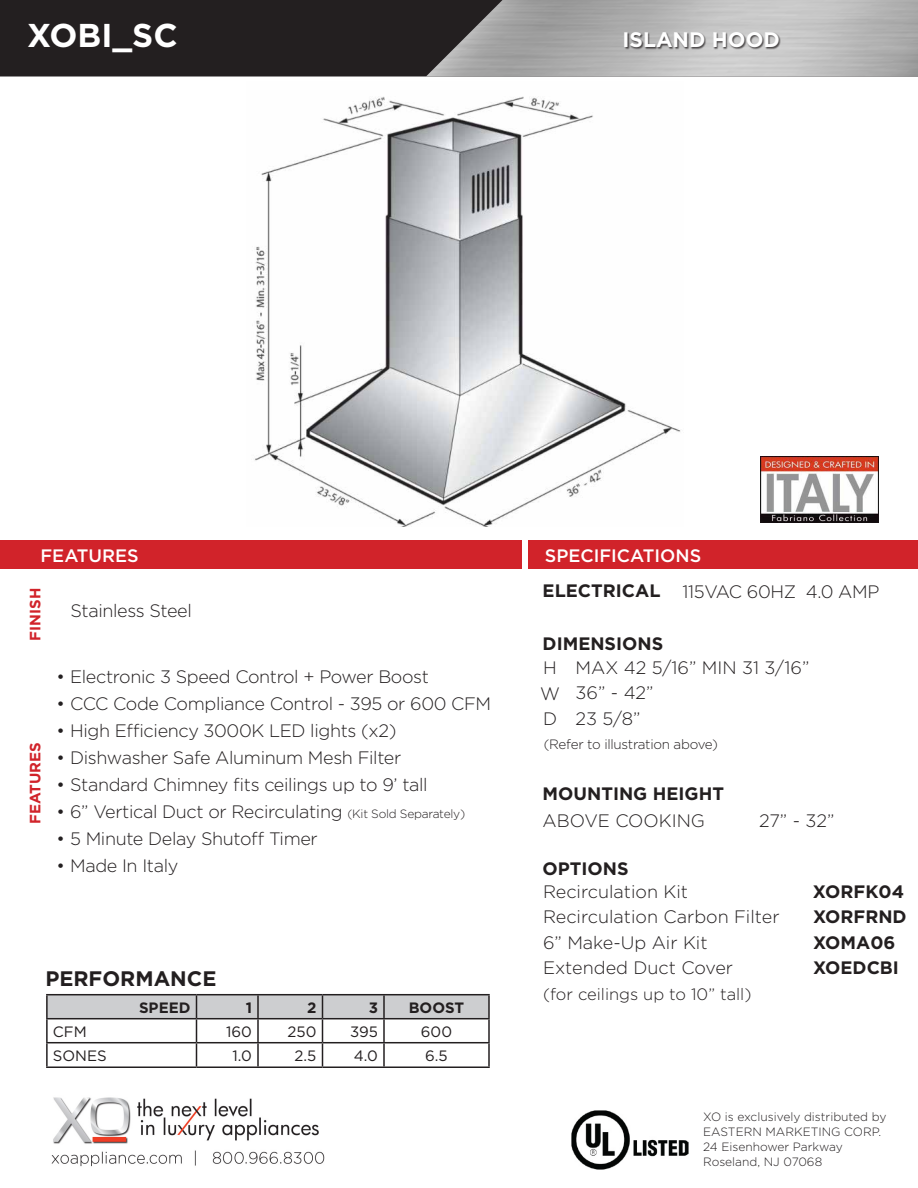
<style>
.page{position:relative;width:918px;height:1188px;background:#fff}
.page>*{position:absolute;margin:0;border:0;box-sizing:border-box;transform-origin:0 0}
.t1{font:700 33px "Gotham";color:#fff}
.t2{font:700 21px "Gotham";color:#231f20}
.t3{font:700 21px "Gotham";color:#fff}
.t4{font:300 18px "Gotham";letter-spacing:-.02em;color:#231f20}
.t5{font:300 18px "Gotham";color:#231f20}
.t6{font:700 18px "Gotham";color:#231f20}
.t7{font:500 18px "Gotham";color:#fff}
.t8{font:300 16.5px "Gotham";color:#231f20}
.t9{font:15px "Gotham";color:#231f20}
.t10{font:700 15px "Gotham";color:#d1232a}
.t11{font:700 15px "Gotham";color:#231f20}
.t12{font:300 13.5px "Gotham";letter-spacing:-.02em;color:#231f20}
.t13{font:300 12px/15px "Gotham";color:#231f20}
.s1{font-size:12px}
</style>
<div class="page">
<div style="left:0;top:0;width:426px;height:76px;background:#231f20"></div>
<img style="left:426px;top:0;width:492px;height:76px">
<div style="left:625px;top:32px;width:156px;height:18px;background:#231f20;opacity:.75"></div>
<img style="left:255px;top:96px;width:426px;height:430px">
<img style="left:760px;top:456px;width:118px;height:66px">
<div style="left:0;top:540px;width:522px;height:29px;background:#d1232a"></div>
<div style="left:528px;top:540px;width:390px;height:29px;background:#d1232a"></div>
<img style="left:51px;top:1097px;width:274px;height:70px">
<img style="left:572px;top:1110px;width:117px;height:59px">
<hr style="left:46px;top:994px;width:150px;height:1px;background:#231f20">
<hr style="left:46px;top:995px;width:2px;height:23px;background:#231f20">
<hr style="left:196px;top:994px;width:62px;height:1px;background:#231f20">
<hr style="left:258px;top:994px;width:64px;height:1px;background:#231f20">
<hr style="left:322px;top:994px;width:62px;height:1px;background:#231f20">
<hr style="left:384px;top:994px;width:106px;height:1px;background:#231f20">
<hr style="left:488px;top:995px;width:2px;height:23px;background:#231f20">
<hr style="left:46px;top:1018px;width:150px;height:1px;background:#231f20">
<hr style="left:46px;top:1019px;width:2px;height:23px;background:#231f20">
<hr style="left:384px;top:1018px;width:106px;height:1px;background:#231f20">
<hr style="left:488px;top:1019px;width:2px;height:23px;background:#231f20">
<hr style="left:46px;top:1042px;width:150px;height:1px;background:#231f20">
<hr style="left:46px;top:1043px;width:2px;height:23px;background:#231f20">
<svg style="left:47px;top:995px;width:442px;height:71px"></svg>
<hr style="left:384px;top:1042px;width:106px;height:1px;background:#231f20">
<hr style="left:383px;top:1043px;width:2px;height:23px;background:#231f20">
<hr style="left:488px;top:1043px;width:2px;height:23px;background:#231f20">
<hr style="left:46px;top:1066px;width:150px;height:2px;background:#231f20">
<hr style="left:196px;top:1066px;width:62px;height:2px;background:#231f20">
<hr style="left:258px;top:1066px;width:64px;height:2px;background:#231f20">
<hr style="left:322px;top:1066px;width:62px;height:2px;background:#231f20">
<hr style="left:384px;top:1066px;width:106px;height:2px;background:#231f20">
<p class="t1" style="left:27px;top:14px;width:152px">XOBI_SC</p>
<p class="t3" style="left:623px;top:26px;width:159px">ISLAND HOOD</p>
<p class="t7" style="left:40px;top:543px;width:100px">FEATURES</p>
<p class="t7" style="left:545px;top:543px;width:158px">SPECIFICATIONS</p>
<p class="t10" style="left:25px;top:641px;width:54px;rotate:-90deg">FINISH</p>
<p class="t10" style="left:25px;top:824px;width:83px;rotate:-90deg">FEATURES</p>
<p class="t4" style="left:70px;top:600px;width:123px">Stainless Steel</p>
<p class="t4" style="left:57px;top:665px;width:374px">• Electronic 3 Speed Control + Power Boost</p>
<p class="t4" style="left:57px;top:692px;width:436px">• CCC Code Compliance Control - 395 or 600 CFM</p>
<p class="t4" style="left:57px;top:719px;width:341px">• High Efficiency 3000K LED lights (x2)</p>
<p class="t4" style="left:57px;top:746px;width:346px">• Dishwasher Safe Aluminum Mesh Filter</p>
<p class="t4" style="left:57px;top:773px;width:373px">• Standard Chimney fits ceilings up to 9’ tall</p>
<p class="t4" style="left:57px;top:800px;width:410px">• 6” Vertical Duct or Recirculating <span class="s1">(Kit Sold Separately)</span></p>
<p class="t4" style="left:57px;top:827px;width:263px">• 5 Minute Delay Shutoff Timer</p>
<p class="t4" style="left:57px;top:854px;width:123px">• Made In Italy</p>
<p class="t2" style="left:45px;top:964px;width:173px">PERFORMANCE</p>
<p class="t11" style="left:139px;top:997px;width:53px">SPEED</p>
<p class="t11" style="left:246px;top:997px;width:8px">1</p>
<p class="t11" style="left:307px;top:997px;width:11px">2</p>
<p class="t11" style="left:369px;top:997px;width:11px">3</p>
<p class="t11" style="left:409px;top:997px;width:57px">BOOST</p>
<p class="t9" style="left:53px;top:1022px;width:35px">CFM</p>
<p class="t9" style="left:226px;top:1022px;width:27px">160</p>
<p class="t9" style="left:288px;top:1022px;width:30px">250</p>
<p class="t9" style="left:350px;top:1022px;width:29px">395</p>
<p class="t9" style="left:421px;top:1022px;width:33px">600</p>
<p class="t9" style="left:53px;top:1046px;width:55px">SONES</p>
<p class="t9" style="left:233px;top:1046px;width:21px">1.0</p>
<p class="t9" style="left:295px;top:1046px;width:23px">2.5</p>
<p class="t9" style="left:354px;top:1046px;width:26px">4.0</p>
<p class="t9" style="left:425px;top:1046px;width:24px">6.5</p>
<p class="t6" style="left:543px;top:579px;width:119px">ELECTRICAL</p>
<p class="t6" style="left:543px;top:632px;width:122px">DIMENSIONS</p>
<p class="t4" style="left:682px;top:580px;width:198px">115VAC 60HZ 4.0 AMP</p>
<p class="t4" style="left:543px;top:656px;width:15px">H</p>
<p class="t4" style="left:540px;top:682px;width:21px">W</p>
<p class="t4" style="left:543px;top:707px;width:16px">D</p>
<p class="t5" style="left:576px;top:656px;width:235px">MAX 42 5/16” MIN 31 3/16”</p>
<p class="t4" style="left:576px;top:681px;width:80px">36” - 42”</p>
<p class="t4" style="left:576px;top:707px;width:66px">23 5/8”</p>
<p class="t12" style="left:544px;top:735px;width:176px">(Refer to illustration above)</p>
<p class="t6" style="left:543px;top:781px;width:183px">MOUNTING HEIGHT</p>
<p class="t5" style="left:543px;top:809px;width:164px">ABOVE COOKING</p>
<p class="t4" style="left:759px;top:809px;width:77px">27” - 32”</p>
<p class="t6" style="left:543px;top:857px;width:88px">OPTIONS</p>
<p class="t5" style="left:543px;top:880px;width:147px">Recirculation Kit</p>
<p class="t6" style="left:813px;top:880px;width:93px">XORFK04</p>
<p class="t5" style="left:543px;top:906px;width:238px">Recirculation Carbon Filter</p>
<p class="t6" style="left:813px;top:905px;width:95px">XORFRND</p>
<p class="t5" style="left:543px;top:931px;width:166px">6” Make-Up Air Kit</p>
<p class="t6" style="left:813px;top:931px;width:84px">XOMA06</p>
<p class="t5" style="left:543px;top:957px;width:192px">Extended Duct Cover</p>
<p class="t6" style="left:813px;top:956px;width:88px">XOEDCBI</p>
<p class="t8" style="left:543px;top:984px;width:210px">(for ceilings up to 10” tall)</p>
<p class="t13" style="left:703px;top:1109px;width:185px">XO is exclusively distributed by<br>EASTERN MARKETING CORP.</p>
<p class="t13" style="left:703px;top:1139px;width:141px">24 Eisenhower Parkway</p>
<p class="t13" style="left:703px;top:1154px;width:121px">Roseland, NJ 07068</p>
</div>
